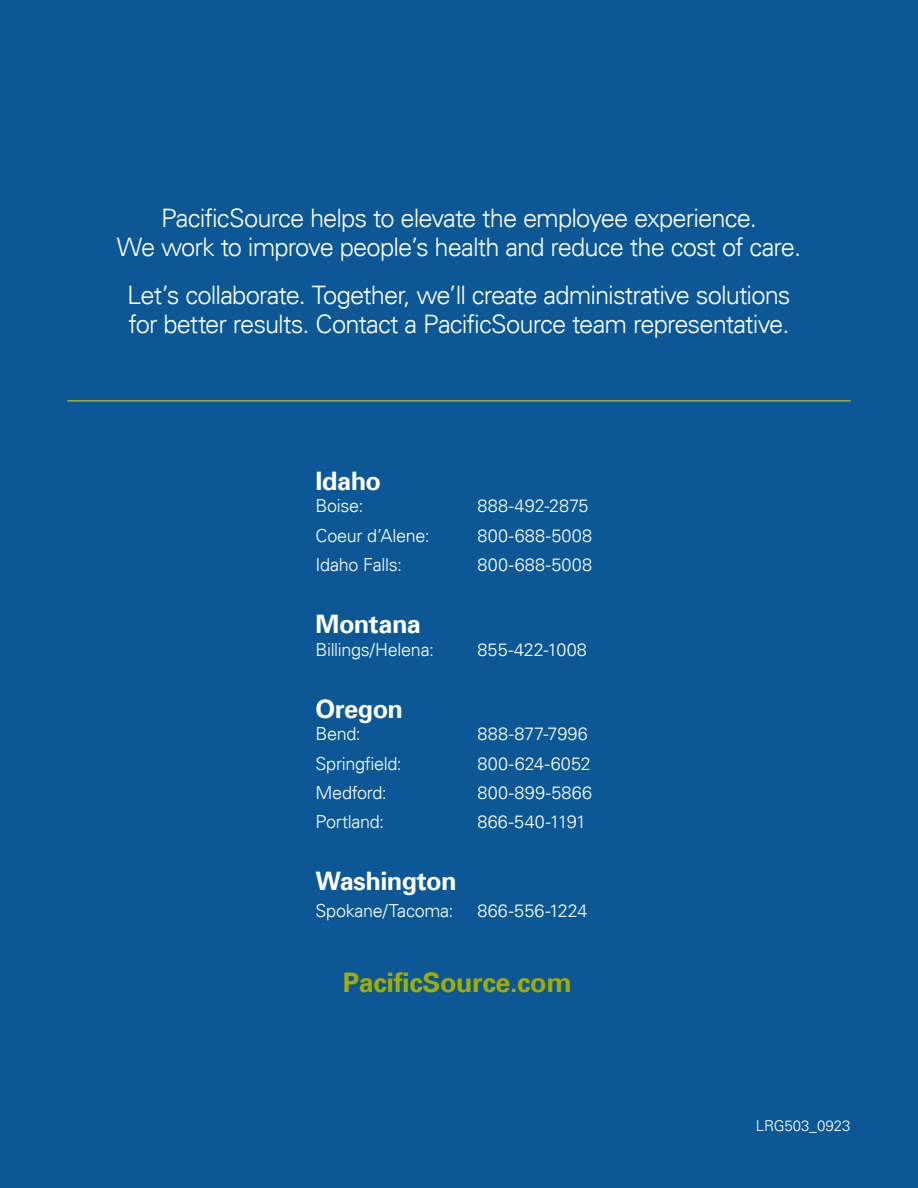
<style>
.page{position:relative;width:918px;height:1188px;background:#0c5896}
.page>*{position:absolute;margin:0;border:0;box-sizing:border-box;transform-origin:0 0}
.t1{font:700 27px "Univers LT";letter-spacing:-.015em;color:#a2ad00}
.t2{font:300 25.5px/28.5px "Univers LT";letter-spacing:-.035em;color:#fff;text-align:center}
.t3{font:700 25.5px "Univers LT";letter-spacing:-.025em;color:#fff}
.t4{font:300 18px "Univers LT";letter-spacing:-.01em;color:#fff}
.t5{font:300 18px "Univers LT";letter-spacing:.015em;color:#fff}
.t6{font:300 18px "Univers LT";letter-spacing:.01em;color:#fff}
.t7{font:300 15px "Univers LT";color:#fff}
</style>
<div class="page">
<hr style="left:68px;top:400px;width:782px;height:2px;background:#a7ad37">
<p class="t2" style="left:117px;top:204px;width:686px">PacificSource helps to elevate the employee experience.<br>We work to improve people’s health and reduce the cost of care.</p>
<p class="t2" style="left:127px;top:281px;width:665px;text-align:left">Let’s collaborate. Together, we’ll create administrative solutions for better results. Contact a PacificSource team representative.</p>
<p class="t3" style="left:316px;top:466px;width:67px">Idaho</p>
<p class="t4" style="left:315px;top:495px;width:49px">Boise:</p>
<p class="t4" style="left:477px;top:495px;width:113px">888-492-2875</p>
<p class="t4" style="left:315px;top:524px;width:116px">Coeur d’Alene:</p>
<p class="t5" style="left:477px;top:524px;width:116px">800-688-5008</p>
<p class="t4" style="left:315px;top:554px;width:88px">Idaho Falls:</p>
<p class="t5" style="left:477px;top:554px;width:116px">800-688-5008</p>
<p class="t3" style="left:315px;top:609px;width:107px">Montana</p>
<p class="t4" style="left:315px;top:638px;width:120px">Billings/Helena:</p>
<p class="t4" style="left:477px;top:638px;width:111px">855-422-1008</p>
<p class="t3" style="left:315px;top:694px;width:89px">Oregon</p>
<p class="t4" style="left:315px;top:723px;width:47px">Bend:</p>
<p class="t6" style="left:477px;top:723px;width:112px">888-877-7996</p>
<p class="t4" style="left:315px;top:752px;width:88px">Springfield:</p>
<p class="t4" style="left:477px;top:752px;width:115px">800-624-6052</p>
<p class="t4" style="left:315px;top:782px;width:73px">Medford:</p>
<p class="t5" style="left:477px;top:782px;width:116px">800-899-5866</p>
<p class="t4" style="left:315px;top:811px;width:70px">Portland:</p>
<p class="t5" style="left:477px;top:811px;width:110px">866-540-1191</p>
<p class="t3" style="left:315px;top:866px;width:143px">Washington</p>
<p class="t4" style="left:315px;top:900px;width:140px">Spokane/Tacoma:</p>
<p class="t4" style="left:477px;top:900px;width:111px">866-556-1224</p>
<p class="t1" style="left:343px;top:966px;width:231px">PacificSource.com</p>
<p class="t7" style="left:756px;top:1117px;width:96px">LRG503_0923</p>
</div>
